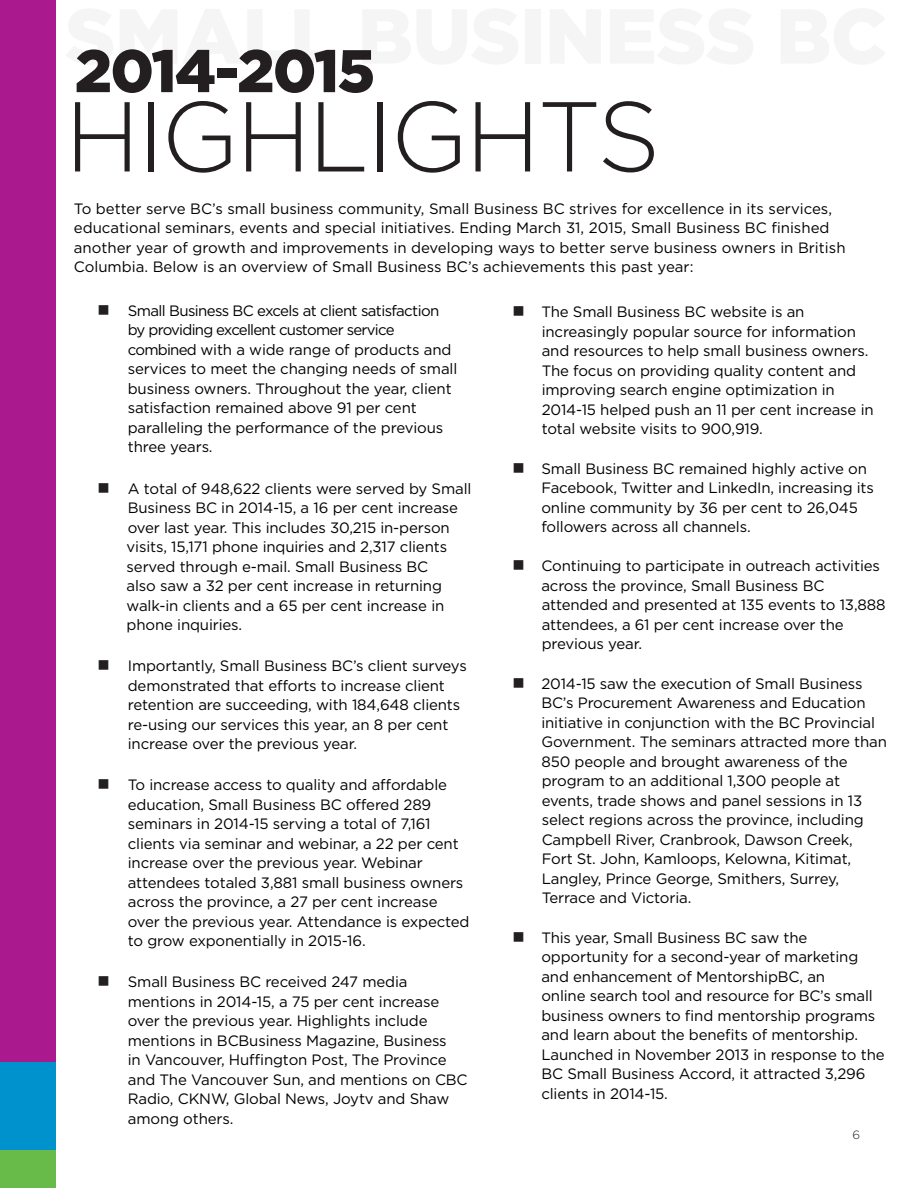
<style>
.page{position:relative;width:918px;height:1188px;background:#fff}
.page>*{position:absolute;margin:0;border:0;box-sizing:border-box;transform-origin:0 0}
.gray_headers{font:300 99px "Gotham";letter-spacing:-.03em;color:#231f20}
.gray_headers-2{font:900 60px "Gotham";letter-spacing:-.03em;color:#231f20}
.t1{font:15px/19.5px "Gotham";letter-spacing:-.01em;color:#000}
.t2{font:300 12px "Gotham";color:#231f20}
.s1{color:#231f20}
</style>
<div class="page">
<div style="left:0;top:0;width:55px;height:1062px;background:#aa198d"></div>
<div style="left:0;top:1149px;width:55px;height:39px;background:#68bb49"></div>
<div style="left:0;top:1062px;width:55px;height:87px;background:#0092cc"></div>
<p class="gray_headers-2" style="left:75px;top:30px;width:302px">2014-2015</p>
<p class="gray_headers" style="left:65px;top:74px;width:597px">HIGHLIGHTS</p>
<p class="t1" style="left:74px;top:198px;width:760px">To better serve BC’s small business community, Small Business BC strives for excellence in its services,</p>
<p class="t1" style="left:74px;top:218px;width:773px">educational seminars, events and special initiatives. Ending March 31, 2015, Small Business BC finished another year of growth and improvements in developing ways to better serve business owners in British<br>Columbia. Below is an overview of Small Business BC’s achievements this past year:</p>
<p class="t1" style="left:513px;top:302px;width:293px"><span class="s1">■</span> The Small Business BC website is an</p>
<p class="t1" style="left:542px;top:321px;width:328px">increasingly popular source for information and resources to help small business owners.<br>The focus on providing quality content and improving search engine optimization in</p>
<p class="t1" style="left:542px;top:399px;width:334px">2014-15 helped push an 11 per cent increase in total website visits to 900,919.</p>
<p class="t1" style="left:541px;top:458px;width:334px;text-indent:-29px"><span class="s1">■</span> Small Business BC remained highly active on Facebook, Twitter and LinkedIn, increasing its online community by 36 per cent to 26,045 followers across all channels.</p>
<p class="t1" style="left:541px;top:556px;width:340px;text-indent:-29px"><span class="s1">■</span> Continuing to participate in outreach activities across the province, Small Business BC</p>
<p class="t1" style="left:542px;top:595px;width:345px">attended and presented at 135 events to 13,888 attendees, a 61 per cent increase over the</p>
<p class="t1" style="left:542px;top:634px;width:102px">previous year.</p>
<p class="t1" style="left:541px;top:673px;width:347px;text-indent:-29px"><span class="s1">■</span> 2014-15 saw the execution of Small Business BC’s Procurement Awareness and Education initiative in conjunction with the BC Provincial Government. The seminars attracted more than 850 people and brought awareness of the</p>
<p class="t1" style="left:542px;top:771px;width:324px">program to an additional 1,300 people at events, trade shows and panel sessions in 13 select regions across the province, including Campbell River, Cranbrook, Dawson Creek, Fort St. John, Kamloops, Kelowna, Kitimat, Langley, Prince George, Smithers, Surrey,</p>
<p class="t1" style="left:542px;top:888px;width:151px">Terrace and Victoria.</p>
<p class="t1" style="left:541px;top:927px;width:345px;text-indent:-29px"><span class="s1">■</span> This year, Small Business BC saw the opportunity for a second-year of marketing and enhancement of MentorshipBC, an<br>online search tool and resource for BC’s small business owners to find mentorship programs and learn about the benefits of mentorship.<br>Launched in November 2013 in response to the BC Small Business Accord, it attracted 3,296 clients in 2014-15.</p>
<p class="t1" style="left:128px;top:301px;width:331px;text-indent:-30px"><span class="s1">■</span> Small Business BC excels at client satisfaction by providing excellent customer service combined with a wide range of products and services to meet the changing needs of small business owners. Throughout the year, client satisfaction remained above 91 per cent paralleling the performance of the previous three years.</p>
<p class="t1" style="left:128px;top:478px;width:345px;text-indent:-30px"><span class="s1">■</span> A total of 948,622 clients were served by Small<br>Business BC in 2014-15, a 16 per cent increase over last year. This includes 30,215 in-person</p>
<p class="t1" style="left:127px;top:537px;width:322px">visits, 15,171 phone inquiries and 2,317 clients served through e-mail. Small Business BC also saw a 32 per cent increase in returning walk-in clients and a 65 per cent increase in phone inquiries.</p>
<p class="t1" style="left:128px;top:656px;width:341px;text-indent:-30px"><span class="s1">■</span> Importantly, Small Business BC’s client surveys demonstrated that efforts to increase client retention are succeeding, with 184,648 clients re-using our services this year, an 8 per cent increase over the previous year.</p>
<p class="t1" style="left:128px;top:775px;width:343px;text-indent:-30px"><span class="s1">■</span> To increase access to quality and affordable education, Small Business BC offered 289 seminars in 2014-15 serving a total of 7,161 clients via seminar and webinar, a 22 per cent increase over the previous year. Webinar attendees totaled 3,881 small business owners across the province, a 27 per cent increase over the previous year. Attendance is expected to grow exponentially in 2015-16.</p>
<p class="t1" style="left:128px;top:972px;width:341px;text-indent:-30px"><span class="s1">■</span> Small Business BC received 247 media mentions in 2014-15, a 75 per cent increase over the previous year. Highlights include mentions in BCBusiness Magazine, Business<br>in Vancouver, Huffington Post, The Province and The Vancouver Sun, and mentions on CBC Radio, CKNW, Global News, Joytv and Shaw among others.</p>
<p class="t2" style="left:853px;top:1127px;width:9px">6</p>
</div>
